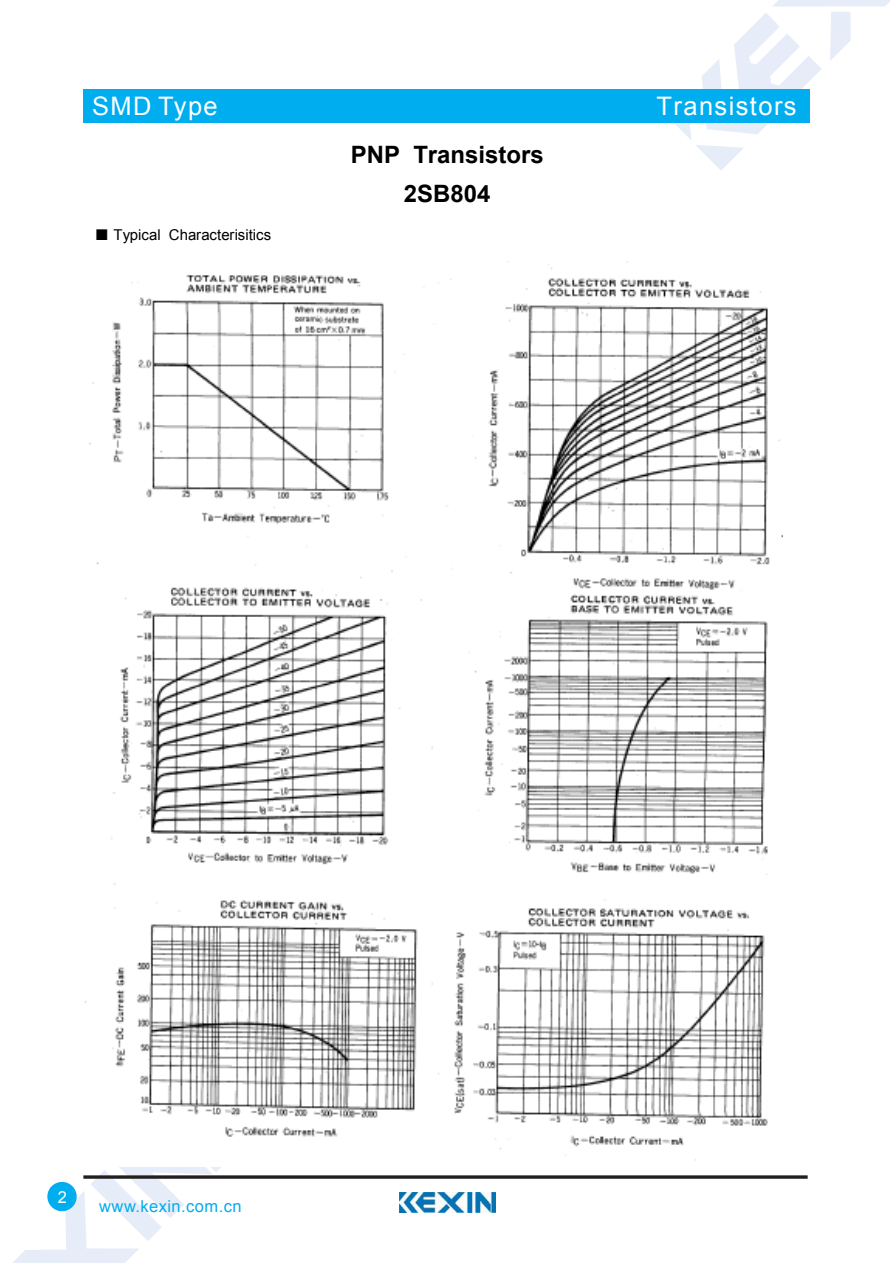
<style>
.page{position:relative;width:893px;height:1263px;background:#fff}
.page>*{position:absolute;margin:0;border:0;box-sizing:border-box;transform-origin:0 0}
.t1{font:25.5px "Arial";letter-spacing:.055em;color:#fff}
.t2{font:700 24px/39.3px "Arial";color:#000;text-align:center}
.t3{font:16.5px "Arial";letter-spacing:.025em;color:#00adef}
.t4{font:16.5px "Arial";color:#fff}
.t5{font:15px "Arial";color:#000}
.s1{font-family:"Sim Sun"}
</style>
<div class="page">
<svg style="left:674px;top:0;width:216px;height:170px"></svg>
<svg style="left:13px;top:1167px;width:208px;height:96px"></svg>
<div style="left:83px;top:89px;width:726px;height:34px;background:#00adef"></div>
<svg style="left:83px;top:1175px;width:725px;height:4px;background:#433f40"></svg>
<div style="left:47px;top:1182px;width:30px;height:29px;background:#00adef;border-radius:50%"></div>
<img style="left:400px;top:1193px;width:95px;height:20px">
<img style="left:84px;top:262px;width:698px;height:899px">
<p class="t1" style="left:92px;top:89px;width:127px">SMD Type</p>
<p class="t5" style="left:95px;top:225px;width:178px"><span class="s1">■</span> Typical Characterisitics</p>
<p class="t2" style="left:351px;top:135px;width:194px">PNP Transistors<br>2SB804</p>
<p class="t1" style="left:657px;top:89px;width:141px">Transistors</p>
<p class="t4" style="left:58px;top:1186px;width:11px">2</p>
<p class="t3" style="left:99px;top:1196px;width:144px">www.kexin.com.cn</p>
</div>
